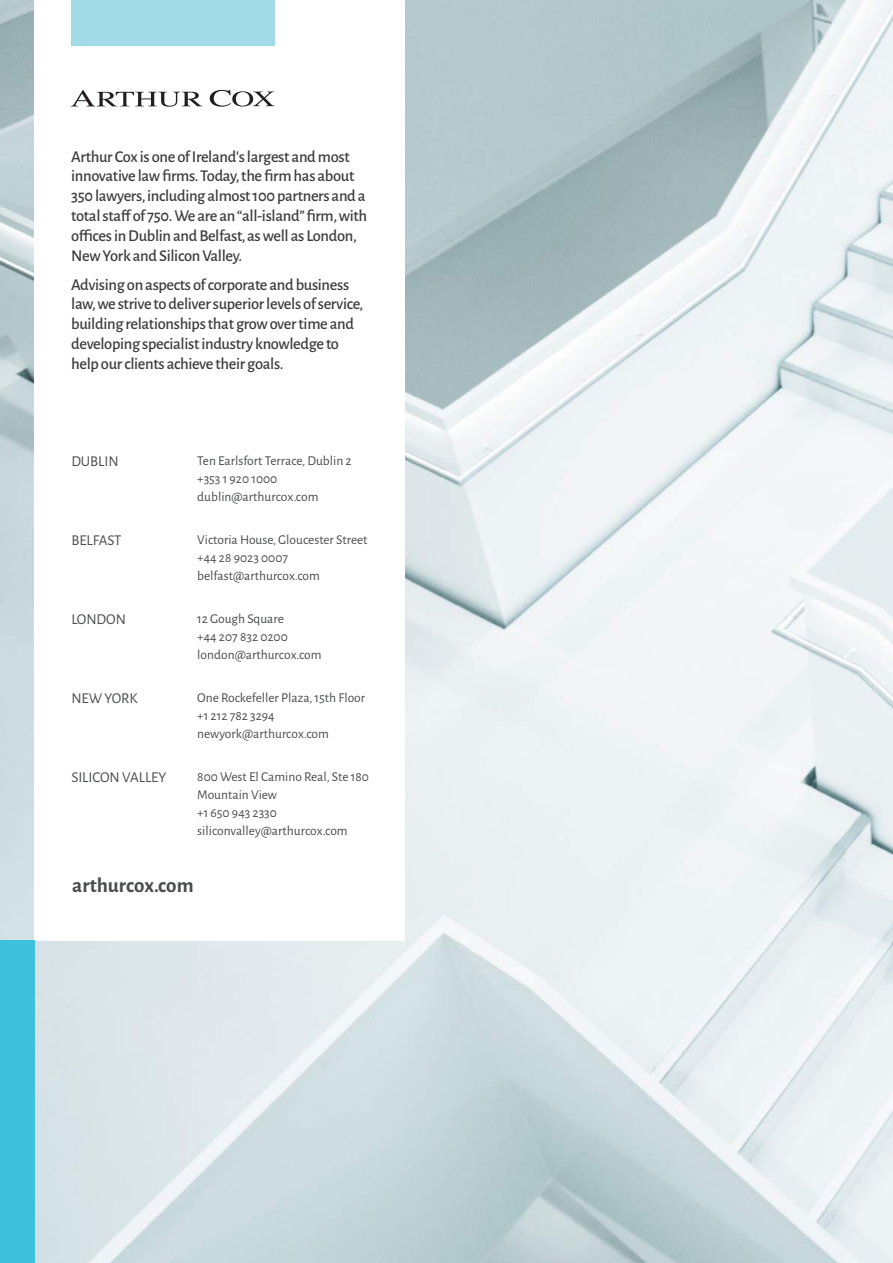
<style>
.page{position:relative;width:893px;height:1263px;background:#fff}
.page>*{position:absolute;margin:0;border:0;box-sizing:border-box;transform-origin:0 0}
.t1{font:700 21px "Alegreya Sans";color:#4b4c4d}
.t2{font:500 16.5px/19.8px "Alegreya Sans";letter-spacing:-.02em;color:#3e3e3f}
.t3{font:15px "Alegreya Sans";letter-spacing:-.005em;color:#4b4c4d}
.t4{font:13.5px/18px "Alegreya Sans";color:#4b4c4d}
</style>
<div class="page">
<img style="left:0;top:0;width:893px;height:1263px">
<div style="left:34px;top:0;width:371px;height:940px;background:#fff"></div>
<svg style="left:210px;top:90px;width:65px;height:17px"></svg>
<svg style="left:71px;top:90px;width:131px;height:17px"></svg>
<div style="left:71px;top:0;width:204px;height:45px;background:#a2dbe6"></div>
<div style="left:0;top:940px;width:34px;height:323px;background:#3ec1dd"></div>
<p class="t2" style="left:71px;top:145px;width:298px">Arthur Cox is one of Ireland’s largest and most innovative law firms. Today, the firm has about 350 lawyers, including almost 100 partners and a total staff of 750. We are an “all-island” firm, with offices in Dublin and Belfast, as well as London, New York and Silicon Valley.</p>
<p class="t2" style="left:71px;top:273px;width:294px">Advising on aspects of corporate and business law, we strive to deliver superior levels of service, building relationships that grow over time and developing specialist industry knowledge to help our clients achieve their goals.</p>
<p class="t3" style="left:71px;top:451px;width:49px">DUBLIN</p>
<p class="t4" style="left:197px;top:451px;width:156px">Ten Earlsfort Terrace, Dublin 2 +353 1 920 1000 dublin@arthurcox.com</p>
<p class="t3" style="left:71px;top:530px;width:52px">BELFAST</p>
<p class="t4" style="left:197px;top:530px;width:172px">Victoria House, Gloucester Street +44 28 9023 0007 belfast@arthurcox.com</p>
<p class="t3" style="left:71px;top:609px;width:56px">LONDON</p>
<p class="t4" style="left:197px;top:609px;width:126px">12 Gough Square<br>+44 207 832 0200 london@arthurcox.com</p>
<p class="t3" style="left:71px;top:688px;width:68px">NEW YORK</p>
<p class="t4" style="left:197px;top:688px;width:170px">One Rockefeller Plaza, 15th Floor +1 212 782 3294 newyork@arthurcox.com</p>
<p class="t3" style="left:71px;top:767px;width:96px">SILICON VALLEY</p>
<p class="t4" style="left:197px;top:767px;width:173px">800 West El Camino Real, Ste 180<br>Mountain View<br>+1 650 943 2330 siliconvalley@arthurcox.com</p>
<p class="t1" style="left:72px;top:870px;width:123px">arthurcox.com</p>
</div>
